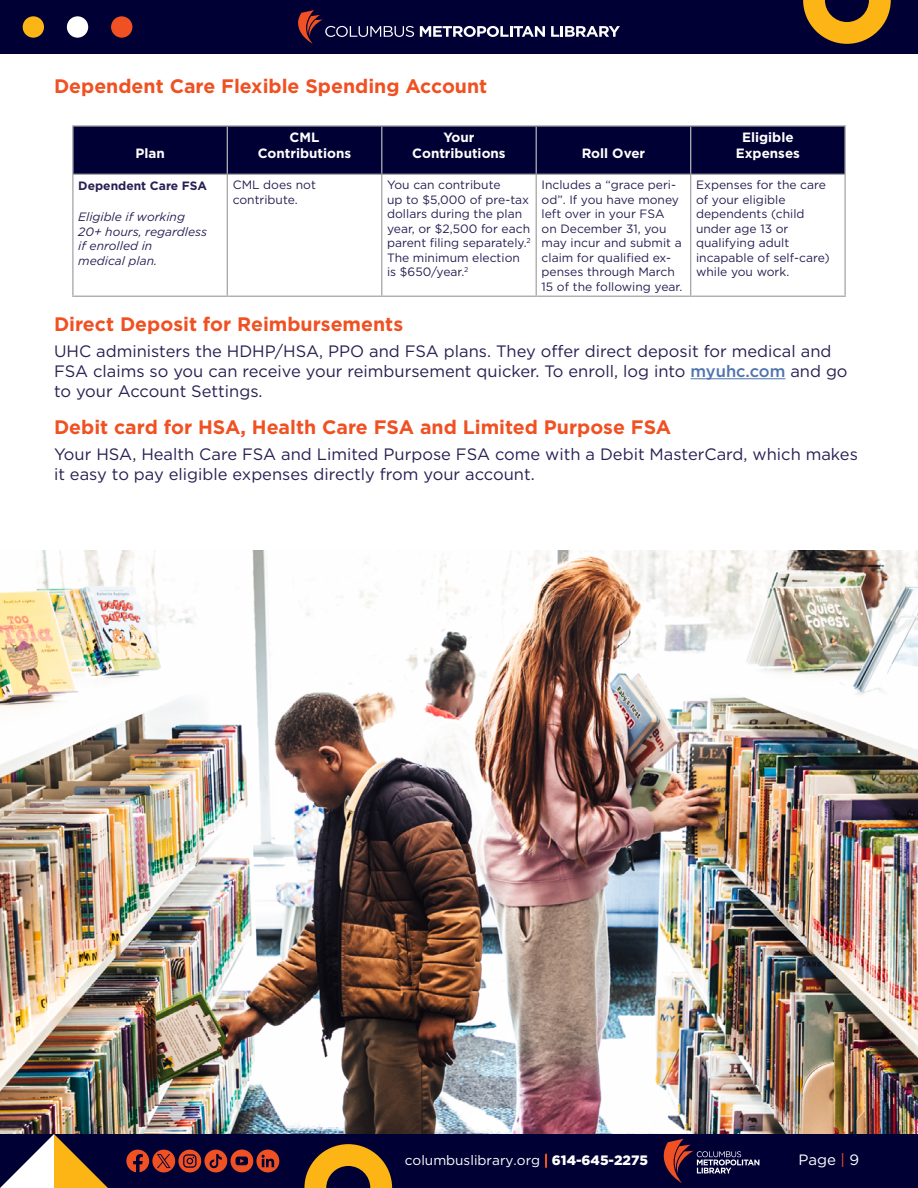
<style>
.page{position:relative;width:918px;height:1188px;background:#fff}
.page>*{position:absolute;margin:0;border:0;box-sizing:border-box;transform-origin:0 0}
.t1{font:700 19.5px "Gotham";color:#f05123}
.t2{font:16.5px/19.8px "Gotham";color:#272052}
.t3{font:15px "Gotham";color:#fff}
.t4{font:13.65px "Gotham";color:#fff}
.t5{font:700 13.5px/16px "Gotham";color:#fff;text-align:center}
.t6{font:12.15px/14.5px "Gotham";color:#272052}
.t7{font:italic 12.15px/14.5px "Gotham";color:#272052}
.t8{font:700 12.15px "Gotham";color:#272052}
.s1{font-weight:500;color:#4f73ad}
.s2{font-weight:100;color:#f05123}
.s3{font-weight:900}
.s4{color:#f05123}
</style>
<div class="page">
<div style="left:0;top:1134px;width:918px;height:54px;background:#010035"></div>
<svg style="left:664px;top:1139px;width:95px;height:44px"></svg>
<div style="left:0;top:0;width:918px;height:54px;background:#010035"></div>
<svg style="left:420px;top:26px;width:125px;height:11px"></svg>
<svg style="left:551px;top:26px;width:69px;height:11px"></svg>
<svg style="left:298px;top:10px;width:116px;height:34px"></svg>
<svg style="left:803px;top:0;width:88px;height:44px"></svg>
<div style="left:23px;top:16px;width:21px;height:22px;background:#fcb515;border-radius:50%"></div>
<div style="left:67px;top:16px;width:21px;height:22px;background:#fff;border-radius:50%"></div>
<div style="left:111px;top:16px;width:21px;height:22px;background:#f05123;border-radius:50%"></div>
<svg style="left:0;top:1134px;width:108px;height:54px"></svg>
<svg style="left:304px;top:1144px;width:88px;height:44px"></svg>
<svg style="left:126px;top:1150px;width:153px;height:22px"></svg>
<hr style="left:691px;top:378px;width:94px;height:1px;background:#4f73ad">
<div style="left:74px;top:127px;width:770px;height:47px;background:#010035"></div>
<hr style="left:72px;top:174px;width:155px;height:1px;background:#a7a9ac">
<hr style="left:227px;top:174px;width:155px;height:1px;background:#a7a9ac">
<hr style="left:382px;top:174px;width:154px;height:1px;background:#a7a9ac">
<hr style="left:536px;top:174px;width:155px;height:1px;background:#a7a9ac">
<hr style="left:691px;top:174px;width:155px;height:1px;background:#a7a9ac">
<hr style="left:72px;top:125px;width:155px;height:2px;background:#a7a9ac">
<hr style="left:72px;top:127px;width:2px;height:47px;background:#a7a9ac">
<hr style="left:72px;top:175px;width:2px;height:121px;background:#a7a9ac">
<hr style="left:72px;top:296px;width:155px;height:1px;background:#a7a9ac">
<hr style="left:227px;top:125px;width:155px;height:2px;background:#a7a9ac">
<hr style="left:227px;top:127px;width:1px;height:47px;background:#a7a9ac">
<hr style="left:227px;top:175px;width:1px;height:121px;background:#a7a9ac">
<hr style="left:227px;top:296px;width:155px;height:1px;background:#a7a9ac">
<hr style="left:382px;top:125px;width:154px;height:2px;background:#a7a9ac">
<hr style="left:381px;top:127px;width:1px;height:47px;background:#a7a9ac">
<hr style="left:381px;top:175px;width:1px;height:121px;background:#a7a9ac">
<hr style="left:382px;top:296px;width:154px;height:1px;background:#a7a9ac">
<hr style="left:536px;top:125px;width:155px;height:2px;background:#a7a9ac">
<hr style="left:536px;top:127px;width:1px;height:47px;background:#a7a9ac">
<hr style="left:536px;top:175px;width:1px;height:121px;background:#a7a9ac">
<hr style="left:536px;top:296px;width:155px;height:1px;background:#a7a9ac">
<hr style="left:691px;top:125px;width:155px;height:2px;background:#a7a9ac">
<hr style="left:690px;top:127px;width:1px;height:47px;background:#a7a9ac">
<hr style="left:844px;top:127px;width:2px;height:47px;background:#a7a9ac">
<hr style="left:690px;top:175px;width:1px;height:121px;background:#a7a9ac">
<hr style="left:844px;top:175px;width:2px;height:121px;background:#a7a9ac">
<hr style="left:691px;top:296px;width:155px;height:1px;background:#a7a9ac">
<img style="left:0;top:551px;width:918px;height:583px">
<h1 class="t1" style="left:54px;top:73px;width:435px">Dependent Care Flexible Spending Account</h1>
<p class="t5" style="left:135px;top:145px;width:31px">Plan</p>
<p class="t5" style="left:258px;top:129px;width:95px">CML<br>Contributions</p>
<p class="t5" style="left:412px;top:129px;width:95px">Your<br>Contributions</p>
<p class="t5" style="left:582px;top:145px;width:65px">Roll Over</p>
<p class="t5" style="left:736px;top:129px;width:66px">Eligible<br>Expenses</p>
<p class="t8" style="left:78px;top:178px;width:130px">Dependent Care FSA</p>
<p class="t7" style="left:78px;top:209px;width:130px">Eligible if working<br>20+ hours, regardless if enrolled in<br>medical plan.</p>
<p class="t6" style="left:233px;top:178px;width:85px">CML does not contribute.</p>
<p class="t6" style="left:387px;top:178px;width:145px">You can contribute<br>up to $5,000 of pre-tax dollars during the plan year, or $2,500 for each parent filing separately.<sup>2<br></sup>The minimum election is $650/year.<sup>2</sup></p>
<p class="t6" style="left:542px;top:178px;width:142px">Includes a “grace peri&shy;od”. If you have money left over in your FSA on December 31, you may incur and submit a claim for qualified ex&shy;penses through March<br>15 of the following year.</p>
<p class="t6" style="left:696px;top:178px;width:135px">Expenses for the care of your eligible dependents (child under age 13 or qualifying adult incapable of self-care) while you work.</p>
<h1 class="t1" style="left:54px;top:311px;width:351px">Direct Deposit for Reimbursements</h1>
<h2 class="t2" style="left:54px;top:341px;width:795px">UHC administers the HDHP/HSA, PPO and FSA plans. They offer direct deposit for medical and<br>FSA claims so you can receive your reimbursement quicker. To enroll, log into <span class="s1">myuhc.com</span> and go to your Account Settings.</h2>
<h1 class="t1" style="left:54px;top:414px;width:619px">Debit card for HSA, Health Care FSA and Limited Purpose FSA</h1>
<h2 class="t2" style="left:54px;top:444px;width:805px">Your HSA, Health Care FSA and Limited Purpose FSA come with a Debit MasterCard, which makes it easy to pay eligible expenses directly from your account.</h2>
<p class="t4" style="left:405px;top:1152px;width:245px">columbuslibrary.org <span class="s2">|</span> <span class="s3">614-645-2275</span></p>
<p class="t3" style="left:799px;top:1150px;width:62px">Page <span class="s4">|</span> 9</p>
</div>
